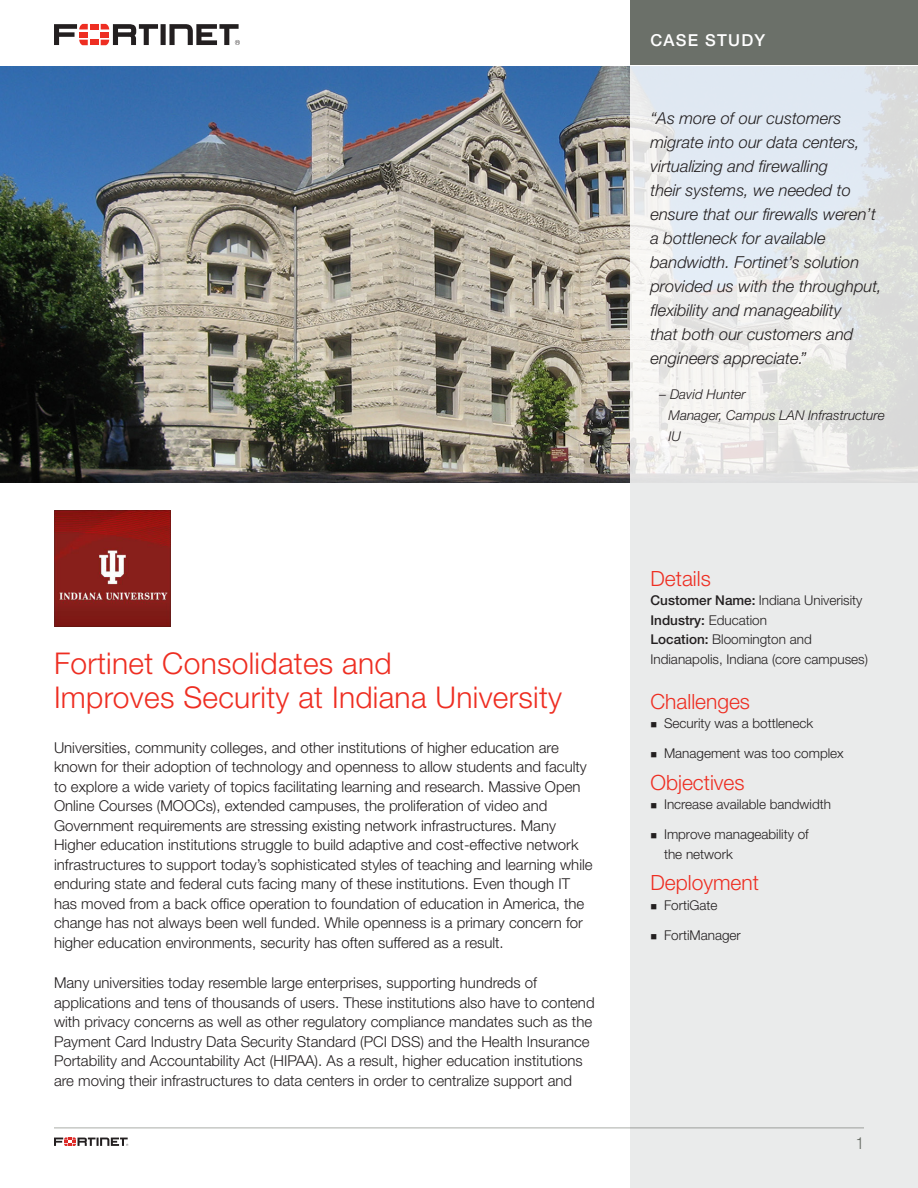
<style>
.page{position:relative;width:918px;height:1188px;background:#fff}
.page>*{position:absolute;margin:0;border:0;box-sizing:border-box;transform-origin:0 0}
.HEADER_-_RED_TITLE{font:300 30px/33.8px "Helvetica Neue LT Pro";letter-spacing:.01em;color:#ee2e22}
.SUBHEAD_TEXT{font:300 21px "Helvetica Neue LT Pro";color:#ee2e22}
.INSET_QUOTE{font:italic 300 16.5px/24px "Helvetica Neue LT Pro";color:#231f20}
.CASE_STUDY_-_TITLE{font:500 16.5px "Helvetica Neue LT Pro";letter-spacing:.075em;color:#fff}
.t1{font:300 condensed 16.5px "Helvetica Neue LT Pro";color:#6b7069}
.BODY_TEXT{font:300 15px/19.5px "Helvetica Neue LT Pro";color:#231f20}
.t2{font:300 13.5px/19.5px "Helvetica Neue LT Pro";color:#231f20}
.INSET_QUOTE_-_NAME{font:italic 300 13.5px/21px "Helvetica Neue LT Pro";color:#231f20}
.t3{font:500 13.5px "Helvetica Neue LT Pro";color:#231f20}
.s1{font-weight:500}
.s2{font-weight:300}
</style>
<div class="page">
<svg style="left:54px;top:1137px;width:74px;height:9px"></svg>
<hr style="left:54px;top:1128px;width:810px;height:1px;background:#aaada9">
<img style="left:0;top:66px;width:630px;height:417px">
<div style="left:90px;top:24px;width:8px;height:5px;background:#ee2e22"></div>
<div style="left:90px;top:40px;width:8px;height:5px;background:#ee2e22"></div>
<svg style="left:54px;top:24px;width:34px;height:21px"></svg>
<svg style="left:101px;top:24px;width:139px;height:21px"></svg>
<div style="left:630px;top:0;width:288px;height:65px;background:#6b7069"></div>
<div style="left:630px;top:483px;width:288px;height:705px;background:#eaebeb"></div>
<svg style="left:630px;top:66px;width:288px;height:417px"></svg>
<img style="left:54px;top:510px;width:116px;height:116px">
<p class="HEADER_-_RED_TITLE" style="left:54px;top:646px;width:510px">Fortinet Consolidates and<br>Improves Security at Indiana University</p>
<p class="BODY_TEXT" style="left:54px;top:737px;width:540px">Universities, community colleges, and other institutions of higher education are known for their adoption of technology and openness to allow students and faculty to explore a wide variety of topics facilitating learning and research. Massive Open Online Courses (MOOCs), extended campuses, the proliferation of video and Government requirements are stressing existing network infrastructures. Many Higher education institutions struggle to build adaptive and cost-effective network infrastructures to support today’s sophisticated styles of teaching and learning while enduring state and federal cuts facing many of these institutions. Even though IT has moved from a back office operation to foundation of education in America, the change has not always been well funded. While openness is a primary concern for higher education environments, security has often suffered as a result.</p>
<p class="BODY_TEXT" style="left:54px;top:973px;width:542px">Many universities today resemble large enterprises, supporting hundreds of applications and tens of thousands of users. These institutions also have to contend with privacy concerns as well as other regulatory compliance mandates such as the Payment Card Industry Data Security Standard (PCI DSS) and the Health Insurance Portability and Accountability Act (HIPAA). As a result, higher education institutions are moving their infrastructures to data centers in order to centralize support and</p>
<p class="CASE_STUDY_-_TITLE" style="left:651px;top:31px;width:116px">CASE STUDY</p>
<p class="INSET_QUOTE" style="left:651px;top:106px;width:233px">“As more of our customers migrate into our data centers, virtualizing and firewalling<br>their systems, we needed to ensure that our firewalls weren’t a bottleneck for available bandwidth. Fortinet’s solution provided us with the throughput, flexibility and manageability<br>that both our customers and engineers appreciate.”</p>
<p class="INSET_QUOTE_-_NAME" style="left:660px;top:383px;width:88px">– David Hunter</p>
<p class="INSET_QUOTE_-_NAME" style="left:669px;top:404px;width:218px">Manager, Campus LAN Infrastructure<br>IU</p>
<p class="SUBHEAD_TEXT" style="left:651px;top:566px;width:62px">Details</p>
<p class="t2" style="left:651px;top:590px;width:214px"><span class="s1">Customer Name:</span> Indiana Univerisity</p>
<p class="t3" style="left:651px;top:612px;width:118px">Industry: <span class="s2">Education</span></p>
<p class="t2" style="left:651px;top:629px;width:219px"><span class="s1">Location:</span> Bloomington and<br>Indianapolis, Indiana (core campuses)</p>
<p class="SUBHEAD_TEXT" style="left:651px;top:689px;width:101px">Challenges</p>
<p class="t2" style="left:651px;top:713px;width:164px">■ Security was a bottleneck</p>
<p class="t2" style="left:651px;top:743px;width:195px">■ Management was too complex</p>
<p class="SUBHEAD_TEXT" style="left:651px;top:770px;width:96px">Objectives</p>
<p class="t2" style="left:651px;top:794px;width:182px">■ Increase available bandwidth</p>
<p class="t2" style="left:664px;top:824px;width:146px;text-indent:-14px">■ Improve manageability of the network</p>
<p class="SUBHEAD_TEXT" style="left:651px;top:870px;width:110px">Deployment</p>
<p class="t2" style="left:651px;top:895px;width:69px">■ FortiGate</p>
<p class="t2" style="left:651px;top:925px;width:92px">■ FortiManager</p>
<p class="t1" style="left:856px;top:1134px;width:9px">1</p>
</div>
